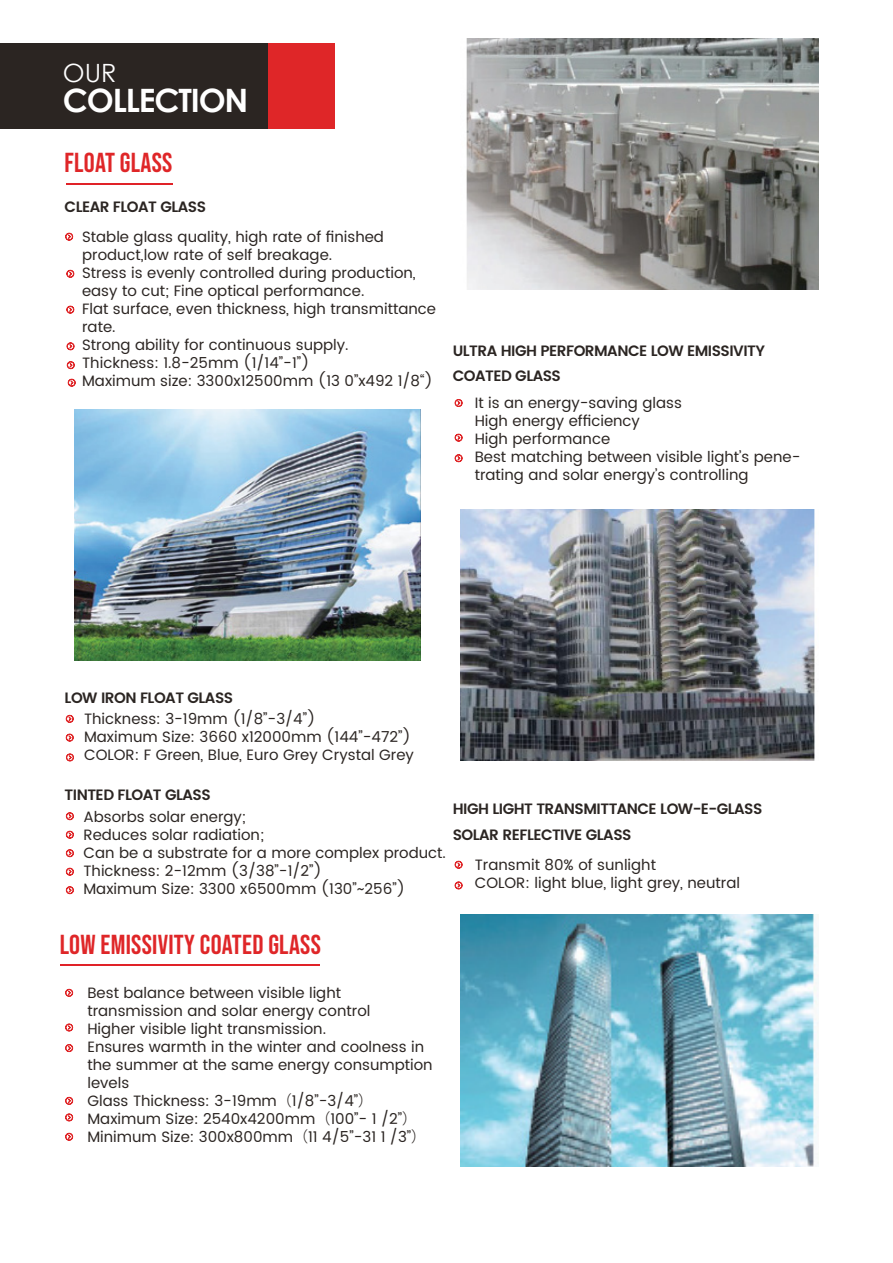
<style>
.page{position:relative;width:893px;height:1263px;background:#fff}
.page>*{position:absolute;margin:0;border:0;box-sizing:border-box;transform-origin:0 0}
.t1{font:700 32.25px "Century Gothic";letter-spacing:-.035em;color:#fff}
.t2{font:27.3px "Bebas Neue";letter-spacing:.01em;color:#df2628}
.t3{font:25.2px "Century Gothic";color:#fff}
.t4{font:15px/18px "Poppins";color:#2b2522}
.t5{font:600 15px/25.5px "Poppins";letter-spacing:-.035em;color:#2b2522}
.s1{font-family:"Koz Go Pr 6 N"}
</style>
<div class="page">
<div style="left:0;top:43px;width:334px;height:86px;background:#2b2522"></div>
<div style="left:268px;top:43px;width:66px;height:86px;background:#df2628"></div>
<hr style="left:66px;top:183px;width:107px;height:1px;background:#e02228">
<svg style="left:66px;top:715px;width:8px;height:8px"></svg>
<svg style="left:66px;top:734px;width:8px;height:8px"></svg>
<svg style="left:66px;top:753px;width:8px;height:8px"></svg>
<svg style="left:66px;top:812px;width:8px;height:8px"></svg>
<svg style="left:66px;top:831px;width:8px;height:8px"></svg>
<svg style="left:66px;top:849px;width:8px;height:8px"></svg>
<svg style="left:66px;top:868px;width:8px;height:8px"></svg>
<svg style="left:66px;top:886px;width:8px;height:8px"></svg>
<svg style="left:65px;top:233px;width:8px;height:8px"></svg>
<svg style="left:66px;top:270px;width:8px;height:8px"></svg>
<svg style="left:66px;top:306px;width:8px;height:8px"></svg>
<svg style="left:67px;top:342px;width:8px;height:8px"></svg>
<svg style="left:67px;top:361px;width:8px;height:8px"></svg>
<svg style="left:68px;top:379px;width:8px;height:8px"></svg>
<img style="left:75px;top:409px;width:346px;height:252px">
<hr style="left:61px;top:964px;width:259px;height:1px;background:#e02228">
<svg style="left:65px;top:989px;width:8px;height:8px"></svg>
<svg style="left:65px;top:1023px;width:8px;height:8px"></svg>
<svg style="left:65px;top:1044px;width:8px;height:8px"></svg>
<svg style="left:65px;top:1097px;width:8px;height:8px"></svg>
<svg style="left:65px;top:1113px;width:8px;height:8px"></svg>
<svg style="left:65px;top:1133px;width:8px;height:8px"></svg>
<img style="left:466px;top:38px;width:353px;height:252px">
<img style="left:461px;top:509px;width:354px;height:251px">
<svg style="left:455px;top:399px;width:8px;height:8px"></svg>
<svg style="left:455px;top:434px;width:8px;height:8px"></svg>
<svg style="left:455px;top:454px;width:8px;height:8px"></svg>
<img style="left:461px;top:915px;width:358px;height:251px">
<svg style="left:455px;top:861px;width:8px;height:8px"></svg>
<svg style="left:455px;top:881px;width:8px;height:8px"></svg>
<h3 class="t3" style="left:63px;top:55px;width:55px">OUR</h3>
<h1 class="t1" style="left:63px;top:76px;width:187px">COLLECTION</h1>
<h2 class="t2" style="left:65px;top:148px;width:109px">FLOAT GLASS</h2>
<p class="t5" style="left:65px;top:195px;width:143px">CLEAR FLOAT GLASS</p>
<p class="t4" style="left:82px;top:229px;width:355px">Stable glass quality, high rate of finished product,low rate of self breakage.<br>Stress is evenly controlled during production, easy to cut; Fine optical performance.<br>Flat surface, even thickness, high transmittance rate.<br>Strong ability for continuous supply.<br>Thickness: 1.8-25mm (1/14”-1”)<br>Maximum size: 3300x12500mm (13 0”x492 1/8“)</p>
<p class="t5" style="left:453px;top:338px;width:314px">ULTRA HIGH PERFORMANCE LOW EMISSIVITY<br>COATED GLASS</p>
<p class="t4" style="left:475px;top:394px;width:327px">It is an energy-saving glass<br>High energy efficiency<br>High performance<br>Best matching between visible light’s pene&shy;trating and solar energy’s controlling</p>
<p class="t5" style="left:65px;top:685px;width:170px">LOW IRON FLOAT GLASS</p>
<p class="t4" style="left:84px;top:711px;width:331px">Thickness: 3-19mm (1/8”-3/4”)<br>Maximum Size: 3660 x12000mm (144”-472”)<br>COLOR: F Green, Blue, Euro Grey Crystal Grey</p>
<p class="t5" style="left:65px;top:783px;width:148px">TINTED FLOAT GLASS</p>
<p class="t4" style="left:83px;top:808px;width:364px">Absorbs solar energy;<br>Reduces solar radiation;<br>Can be a substrate for a more complex product.<br>Thickness: 2-12mm (3/38”-1/2”)<br>Maximum Size: 3300 x6500mm (130”~256”)</p>
<p class="t5" style="left:453px;top:797px;width:311px">HIGH LIGHT TRANSMITTANCE LOW-E-GLASS<br>SOLAR REFLECTIVE GLASS</p>
<p class="t4" style="left:475px;top:856px;width:267px">Transmit 80% of sunlight<br>COLOR: light blue, light grey, neutral</p>
<h2 class="t2" style="left:60px;top:929px;width:263px">LOW EMISSIVITY COATED GLASS</h2>
<p class="t4" style="left:87px;top:984px;width:347px">Best balance between visible light transmission and solar energy control<br>Higher visible light transmission.<br>Ensures warmth in the winter and coolness in the summer at the same energy consumption levels<br>Glass Thickness: 3-19mm<span class="s1">（</span>1/8”-3/4”<span class="s1">）</span>Maximum Size: 2540x4200mm<span class="s1">（</span>100”- 1 /2”<span class="s1">）</span>Minimum Size: 300x800mm<span class="s1">（</span>11 4/5”-31 1 /3”<span class="s1">）</span></p>
</div>
